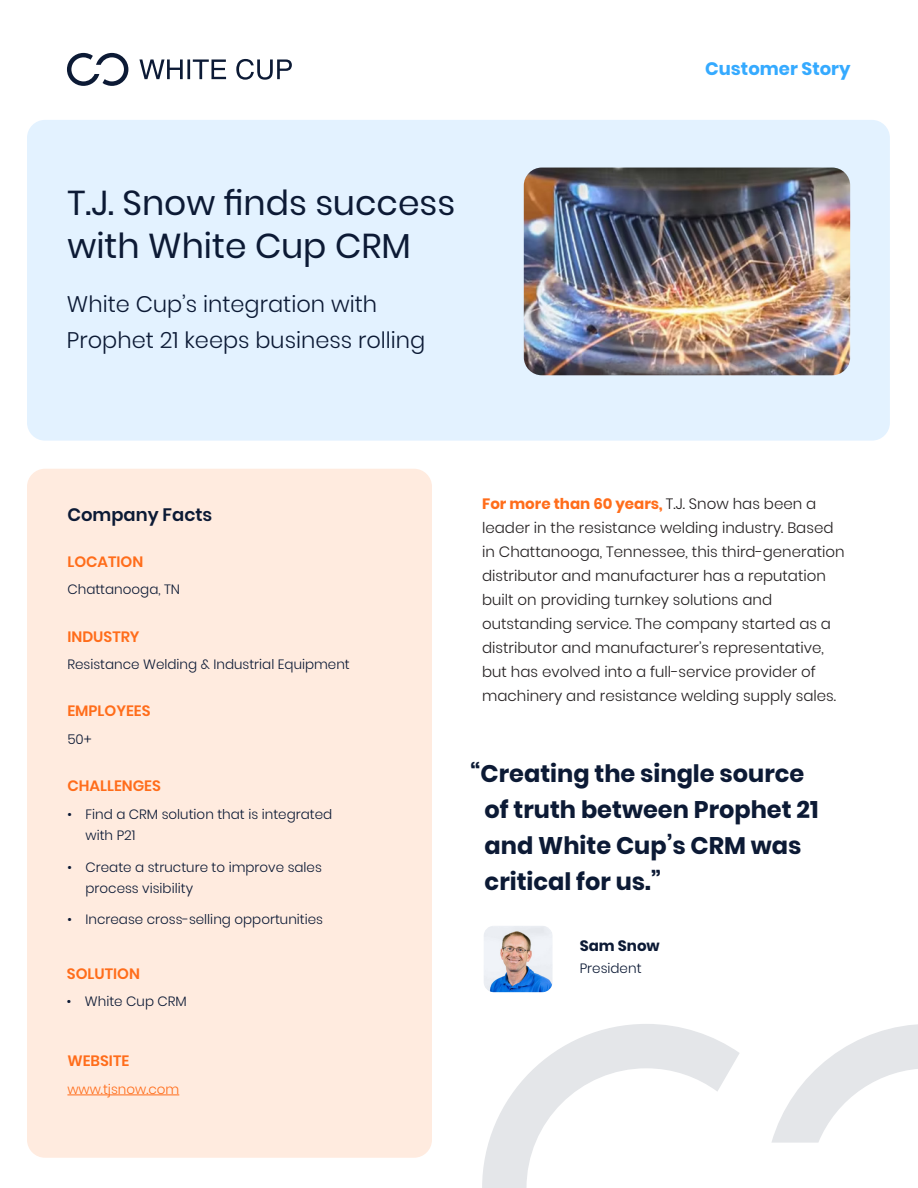
<style>
.page{position:relative;width:918px;height:1188px;background:#fff}
.page>*{position:absolute;margin:0;border:0;box-sizing:border-box;transform-origin:0 0}
.t1{font:34.5px/43.5px "Poppins";color:#0c1a35}
.t2{font:700 24px/36px "Poppins";color:#0c1a35}
.t3{font:300 22.5px/36px "Poppins";color:#0c1a35}
.t4{font:700 18px "Poppins";color:#35aaff}
.t5{font:600 18px "Poppins";color:#0c1a35}
.t6{font:300 15px/24px "Poppins";color:#231f20}
.t7{font:600 15px "Poppins";color:#ff6d1b}
.t8{font:700 15px "Poppins";color:#0c1a35}
.t9{font:300 13.5px/21px "Poppins";color:#0c1a35}
.t10{font:300 13.5px "Poppins";color:#ff6d1b}
.s1{font-weight:700;color:#ff6d1b}
</style>
<div class="page">
<img style="left:484px;top:926px;width:69px;height:66px">
<svg style="left:482px;top:1024px;width:436px;height:164px"></svg>
<svg style="left:67px;top:53px;width:61px;height:33px"></svg>
<svg style="left:139px;top:59px;width:153px;height:21px"></svg>
<div style="left:27px;top:469px;width:405px;height:689px;background:#ffebdf;border-radius:18px"></div>
<div style="left:27px;top:120px;width:863px;height:321px;background:#e3f2ff;border-radius:18px"></div>
<img style="left:524px;top:168px;width:326px;height:207px">
<hr style="left:67px;top:1095px;width:112px;height:1px;background:#ff6d1b">
<p class="t1" style="left:68px;top:181px;width:389px">T.J. Snow finds success with White Cup CRM</p>
<p class="t3" style="left:67px;top:286px;width:360px">White Cup’s integration with<br>Prophet 21 keeps business rolling</p>
<p class="t4" style="left:705px;top:59px;width:147px">Customer Story</p>
<p class="t5" style="left:67px;top:504px;width:146px">Company Facts</p>
<p class="t7" style="left:67px;top:553px;width:77px">LOCATION</p>
<p class="t9" style="left:67px;top:579px;width:114px">Chattanooga, TN</p>
<p class="t7" style="left:67px;top:628px;width:74px">INDUSTRY</p>
<p class="t9" style="left:67px;top:654px;width:284px">Resistance Welding &amp; Industrial Equipment</p>
<p class="t7" style="left:67px;top:703px;width:85px">EMPLOYEES</p>
<p class="t9" style="left:67px;top:729px;width:26px">50+</p>
<p class="t7" style="left:68px;top:778px;width:95px">CHALLENGES</p>
<p class="t9" style="left:85px;top:804px;width:248px;text-indent:-18px">• Find a CRM solution that is integrated with P21</p>
<p class="t9" style="left:85px;top:856px;width:238px;text-indent:-18px">• Create a structure to improve sales process visibility</p>
<p class="t9" style="left:68px;top:909px;width:257px">• Increase cross-selling opportunities</p>
<p class="t7" style="left:67px;top:965px;width:75px">SOLUTION</p>
<p class="t9" style="left:67px;top:991px;width:121px">• White Cup CRM</p>
<p class="t7" style="left:67px;top:1052px;width:63px">WEBSITE</p>
<p class="t10" style="left:67px;top:1081px;width:113px">www.tjsnow.com</p>
<p class="t6" style="left:482px;top:492px;width:364px"><span class="s1">For more than 60 years,</span> T.J. Snow has been a leader in the resistance welding industry. Based in Chattanooga, Tennessee, this third-generation distributor and manufacturer has a reputation built on providing turnkey solutions and outstanding service. The company started as a distributor and manufacturer’s representative, but has evolved into a full-service provider of machinery and resistance welding supply sales.</p>
<p class="t2" style="left:485px;top:755px;width:335px;text-indent:-14px">“Creating the single source of truth between Prophet 21 and White Cup’s CRM was critical for us.”</p>
<p class="t8" style="left:580px;top:937px;width:82px">Sam Snow</p>
<p class="t9" style="left:580px;top:958px;width:63px">President</p>
</div>
